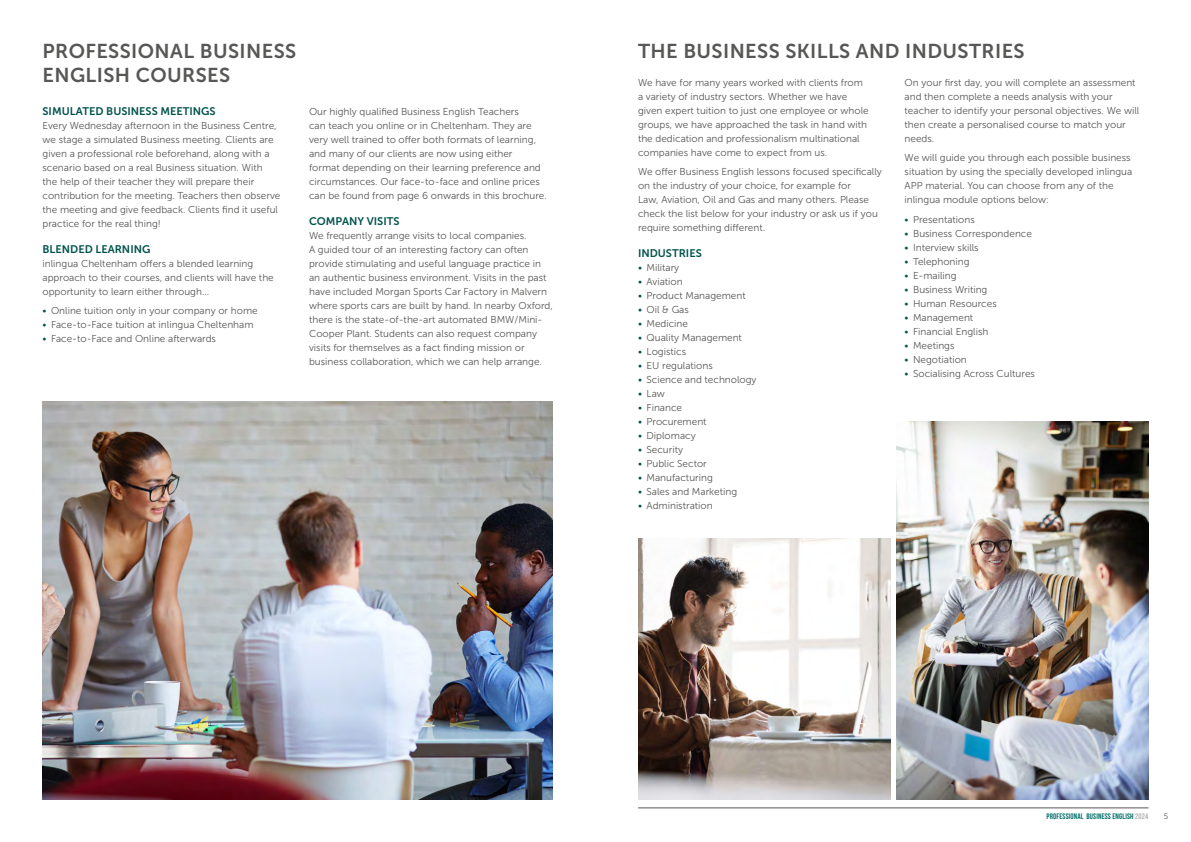
<style>
.page{position:relative;width:1191px;height:842px;background:#fff}
.page>*{position:absolute;margin:0;border:0;box-sizing:border-box;transform-origin:0 0}
.t1{font:20px/24px "Museo Sans 700";letter-spacing:.02em;color:#575756}
.t2{font:11px "Museo Sans 700";color:#00534c}
.t3{font:10px/14px "Museo Sans 300";color:#575756}
.t4{font:8px "Bebas Neue";letter-spacing:.02em;color:#006e69}
.t5{font:8px "Museo Sans 300";color:#575756}
.s1{color:#00534c}
.s2{color:#b3b2b2}
</style>
<div class="page">
<hr style="left:638px;top:807px;width:510px;height:1px;background:#575756">
<img style="left:896px;top:421px;width:252px;height:378px">
<img style="left:638px;top:539px;width:252px;height:260px">
<img style="left:43px;top:401px;width:510px;height:398px">
<h1 class="t1" style="left:43px;top:39px;width:255px">PROFESSIONAL BUSINESS<br>ENGLISH COURSES</h1>
<p class="t2" style="left:43px;top:105px;width:175px">SIMULATED BUSINESS MEETINGS</p>
<p class="t3" style="left:43px;top:119px;width:239px">Every Wednesday afternoon in the Business Centre, we stage a simulated Business meeting. Clients are given a professional role beforehand, along with a scenario based on a real Business situation. With<br>the help of their teacher they will prepare their contribution for the meeting. Teachers then observe the meeting and give feedback. Clients find it useful practice for the real thing!</p>
<p class="t2" style="left:43px;top:243px;width:109px">BLENDED LEARNING</p>
<p class="t3" style="left:43px;top:256px;width:233px">inlingua Cheltenham offers a blended learning approach to their courses, and clients will have the opportunity to learn either through…</p>
<p class="t3" style="left:43px;top:304px;width:217px"><span class="s1">•</span> Online tuition only in your company or home</p>
<p class="t3" style="left:43px;top:318px;width:212px"><span class="s1">•</span> Face-to-Face tuition at inlingua Cheltenham</p>
<p class="t3" style="left:43px;top:332px;width:175px"><span class="s1">•</span> Face-to-Face and Online afterwards</p>
<p class="t3" style="left:309px;top:105px;width:239px">Our highly qualified Business English Teachers<br>can teach you online or in Cheltenham. They are very well trained to offer both formats of learning, and many of our clients are now using either<br>format depending on their learning preference and circumstances. Our face-to-face and online prices can be found from page 6 onwards in this brochure.</p>
<p class="t2" style="left:309px;top:215px;width:92px">COMPANY VISITS</p>
<p class="t3" style="left:309px;top:228px;width:245px">We frequently arrange visits to local companies.<br>A guided tour of an interesting factory can often provide stimulating and useful language practice in an authentic business environment. Visits in the past have included Morgan Sports Car Factory in Malvern where sports cars are built by hand. In nearby Oxford, there is the state-of-the-art automated BMW/Mini-Cooper Plant. Students can also request company visits for themselves as a fact finding mission or business collaboration, which we can help arrange.</p>
<h1 class="t1" style="left:638px;top:39px;width:388px">THE BUSINESS SKILLS AND INDUSTRIES</h1>
<p class="t3" style="left:638px;top:75px;width:232px">We have for many years worked with clients from a variety of industry sectors. Whether we have given expert tuition to just one employee or whole groups, we have approached the task in hand with the dedication and professionalism multinational companies have come to expect from us.</p>
<p class="t3" style="left:638px;top:165px;width:245px">We offer Business English lessons focused specifically on the industry of your choice, for example for<br>Law, Aviation, Oil and Gas and many others. Please check the list below for your industry or ask us if you require something different.</p>
<p class="t2" style="left:638px;top:247px;width:65px">INDUSTRIES</p>
<p class="t3" style="left:638px;top:260px;width:43px"><span class="s1">•</span> Military</p>
<p class="t3" style="left:638px;top:274px;width:46px"><span class="s1">•</span> Aviation</p>
<p class="t3" style="left:638px;top:288px;width:109px"><span class="s1">•</span> Product Management</p>
<p class="t3" style="left:638px;top:302px;width:52px"><span class="s1">•</span> Oil &amp; Gas</p>
<p class="t3" style="left:638px;top:316px;width:52px"><span class="s1">•</span> Medicine</p>
<p class="t3" style="left:638px;top:330px;width:105px"><span class="s1">•</span> Quality Management</p>
<p class="t3" style="left:638px;top:344px;width:50px"><span class="s1">•</span> Logistics</p>
<p class="t3" style="left:638px;top:358px;width:76px"><span class="s1">•</span> EU regulations</p>
<p class="t3" style="left:638px;top:372px;width:120px"><span class="s1">•</span> Science and technology</p>
<p class="t3" style="left:638px;top:386px;width:28px"><span class="s1">•</span> Law</p>
<p class="t3" style="left:638px;top:400px;width:46px"><span class="s1">•</span> Finance</p>
<p class="t3" style="left:638px;top:414px;width:70px"><span class="s1">•</span> Procurement</p>
<p class="t3" style="left:638px;top:428px;width:59px"><span class="s1">•</span> Diplomacy</p>
<p class="t3" style="left:638px;top:442px;width:46px"><span class="s1">•</span> Security</p>
<p class="t3" style="left:638px;top:456px;width:70px"><span class="s1">•</span> Public Sector</p>
<p class="t3" style="left:638px;top:470px;width:76px"><span class="s1">•</span> Manufacturing</p>
<p class="t3" style="left:638px;top:484px;width:101px"><span class="s1">•</span> Sales and Marketing</p>
<p class="t3" style="left:638px;top:498px;width:76px"><span class="s1">•</span> Administration</p>
<p class="t3" style="left:904px;top:75px;width:236px">On your first day, you will complete an assessment and then complete a needs analysis with your teacher to identify your personal objectives. We will then create a personalised course to match your needs.</p>
<p class="t3" style="left:904px;top:151px;width:229px">We will guide you through each possible business situation by using the specially developed inlingua APP material. You can choose from any of the inlingua module options below:</p>
<p class="t3" style="left:904px;top:213px;width:72px"><span class="s1">•</span> Presentations</p>
<p class="t3" style="left:904px;top:227px;width:129px"><span class="s1">•</span> Business Correspondence</p>
<p class="t3" style="left:904px;top:241px;width:76px"><span class="s1">•</span> Interview skills</p>
<p class="t3" style="left:904px;top:255px;width:66px"><span class="s1">•</span> Telephoning</p>
<p class="t3" style="left:904px;top:269px;width:53px"><span class="s1">•</span> E-mailing</p>
<p class="t3" style="left:904px;top:283px;width:84px"><span class="s1">•</span> Business Writing</p>
<p class="t3" style="left:904px;top:297px;width:94px"><span class="s1">•</span> Human Resources</p>
<p class="t3" style="left:904px;top:311px;width:70px"><span class="s1">•</span> Management</p>
<p class="t3" style="left:904px;top:325px;width:85px"><span class="s1">•</span> Financial English</p>
<p class="t3" style="left:904px;top:339px;width:51px"><span class="s1">•</span> Meetings</p>
<p class="t3" style="left:904px;top:353px;width:64px"><span class="s1">•</span> Negotiation</p>
<p class="t3" style="left:904px;top:367px;width:132px"><span class="s1">•</span> Socialising Across Cultures</p>
<p class="t4" style="left:1046px;top:812px;width:103px">PROFESSIONAL BUSINESS ENGLISH <span class="s2">2024</span></p>
<p class="t5" style="left:1163px;top:812px;width:6px">5</p>
</div>
